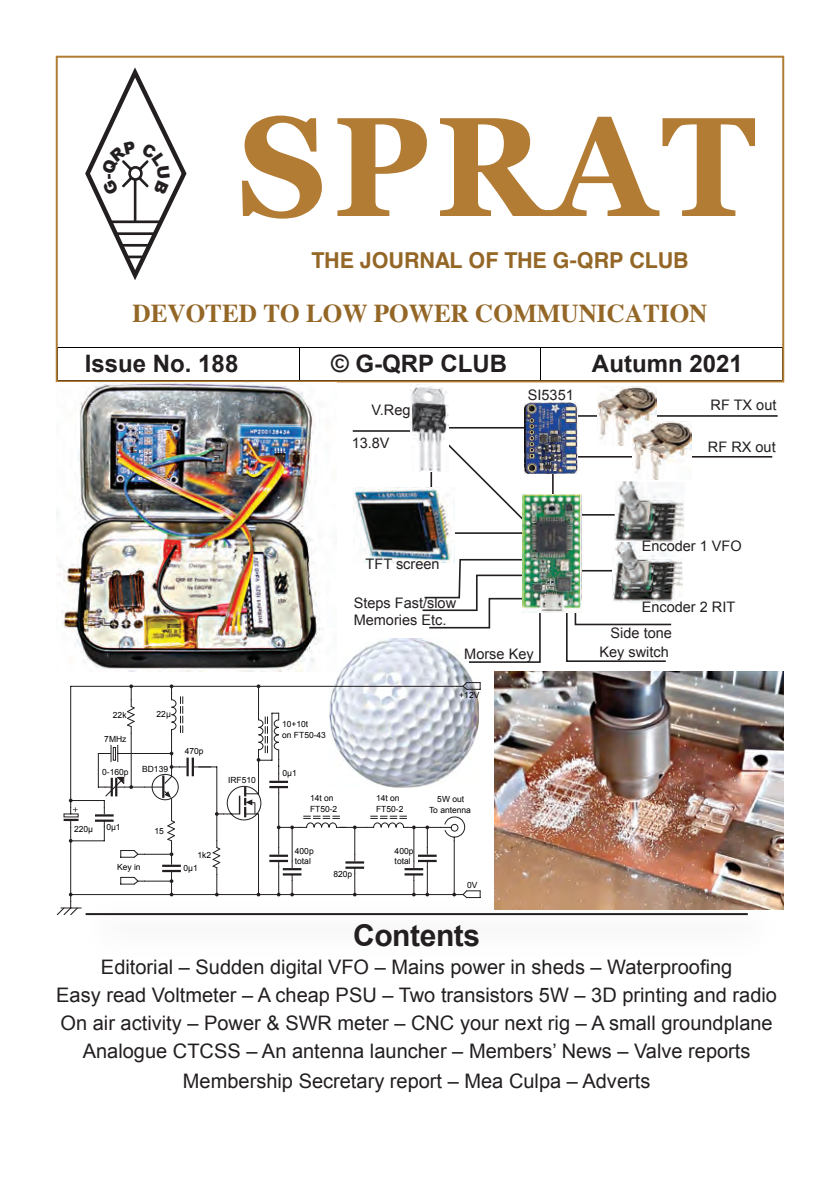
<style>
.page{position:relative;width:840px;height:1191px;background:#fff}
.page>*{position:absolute;margin:0;border:0;box-sizing:border-box;transform-origin:0 0}
.t1{font:700 30px "Arial";letter-spacing:-.015em;color:#231f20}
.t2{font:700 25.8px "Times";color:#946727}
.t3{font:700 24px "Arial";color:#231f20}
.t4{font:700 22px "Helvetica";letter-spacing:-.005em;color:#946727}
.t5{font:20px "Arial";color:#231f20}
.t6{font:14.6px/17.4px "Arial";color:#231f20}
.t7{font:8.4px/10.2px "Arial";color:#000}
</style>
<div class="page">
<img style="left:336px;top:639px;width:137px;height:43px">
<svg style="left:242px;top:116px;width:512px;height:103px"></svg>
<hr style="left:58px;top:346px;width:240px;height:1px;background:#000">
<hr style="left:299px;top:346px;width:241px;height:1px;background:#000">
<hr style="left:541px;top:346px;width:240px;height:1px;background:#000">
<hr style="left:298px;top:347px;width:1px;height:33px;background:#000">
<hr style="left:540px;top:347px;width:1px;height:33px;background:#000">
<div style="left:56px;top:56px;width:727px;height:326px;border:2px solid #b37c34"></div>
<hr style="left:86px;top:913px;width:661px;height:2px;background:#231f20">
<hr style="left:570px;top:514px;width:82px;height:1px;background:#231f20">
<img style="left:614px;top:481px;width:70px;height:61px">
<hr style="left:551px;top:453px;width:2px;height:59px;background:#231f20">
<hr style="left:411px;top:532px;width:128px;height:2px;background:#231f20">
<hr style="left:352px;top:430px;width:82px;height:2px;background:#231f20">
<hr style="left:430px;top:439px;width:2px;height:103px;background:#231f20">
<hr style="left:442px;top:427px;width:95px;height:1px;background:#231f20">
<svg style="left:449px;top:444px;width:78px;height:76px"></svg>
<hr style="left:573px;top:570px;width:92px;height:1px;background:#231f20">
<svg style="left:566px;top:588px;width:106px;height:74px"></svg>
<hr style="left:554px;top:415px;width:223px;height:2px;background:#231f20">
<hr style="left:551px;top:456px;width:220px;height:1px;background:#231f20">
<svg style="left:420px;top:558px;width:122px;height:105px"></svg>
<img style="left:353px;top:487px;width:101px;height:76px">
<img style="left:612px;top:542px;width:70px;height:60px">
<img style="left:524px;top:402px;width:53px;height:71px">
<img style="left:411px;top:384px;width:37px;height:88px">
<img style="left:522px;top:494px;width:59px;height:118px">
<img style="left:597px;top:386px;width:58px;height:59px">
<img style="left:631px;top:421px;width:59px;height:58px">
<img style="left:494px;top:672px;width:288px;height:237px">
<img style="left:57px;top:382px;width:267px;height:290px">
<hr style="left:70px;top:840px;width:1px;height:55px;background:#231f20">
<hr style="left:70px;top:840px;width:35px;height:1px;background:#231f20">
<hr style="left:70px;top:894px;width:102px;height:1px;background:#231f20">
<svg style="left:57px;top:892px;width:24px;height:23px"></svg>
<hr style="left:70px;top:686px;width:61px;height:1px;background:#231f20">
<hr style="left:70px;top:686px;width:1px;height:115px;background:#231f20">
<hr style="left:70px;top:800px;width:35px;height:1px;background:#231f20">
<svg style="left:95px;top:682px;width:385px;height:216px"></svg>
<svg style="left:64px;top:798px;width:14px;height:44px"></svg>
<svg style="left:85px;top:67px;width:102px;height:213px"></svg>
<p class="t4" style="left:311px;top:243px;width:378px">THE JOURNAL OF THE G-QRP CLUB</p>
<p class="t2" style="left:132px;top:288px;width:576px">DEVOTED TO LOW POWER COMMUNICATION</p>
<p class="t3" style="left:85px;top:348px;width:155px">Issue No. 188</p>
<p class="t3" style="left:331px;top:348px;width:177px">© G-QRP CLUB</p>
<p class="t3" style="left:591px;top:348px;width:152px">Autumn 2021</p>
<p class="t6" style="left:371px;top:401px;width:40px">V.Reg</p>
<p class="t6" style="left:351px;top:434px;width:39px">13.8V</p>
<p class="t6" style="left:527px;top:386px;width:47px">SI5351</p>
<p class="t6" style="left:710px;top:397px;width:67px">RF TX out</p>
<p class="t6" style="left:707px;top:438px;width:69px">RF RX out</p>
<p class="t7" style="left:113px;top:710px;width:15px">22k</p>
<p class="t7" style="left:156px;top:709px;width:16px">22µ</p>
<p class="t7" style="left:104px;top:734px;width:24px">7MHz</p>
<p class="t7" style="left:102px;top:767px;width:28px">0-160p</p>
<p class="t7" style="left:142px;top:764px;width:27px">BD139</p>
<p class="t7" style="left:185px;top:746px;width:20px">470p</p>
<p class="t7" style="left:74px;top:824px;width:21px">220µ</p>
<p class="t7" style="left:106px;top:822px;width:16px">0µ1</p>
<p class="t7" style="left:154px;top:825px;width:11px">15</p>
<p class="t7" style="left:197px;top:849px;width:15px">1k2</p>
<p class="t7" style="left:117px;top:862px;width:25px">Key in</p>
<p class="t7" style="left:183px;top:863px;width:16px">0µ1</p>
<p class="t7" style="left:228px;top:775px;width:29px">IRF510</p>
<p class="t6" style="left:365px;top:555px;width:75px">TFT screen</p>
<p class="t6" style="left:353px;top:594px;width:104px">Steps Fast/slow<br>Memories Etc.</p>
<p class="t6" style="left:464px;top:645px;width:71px">Morse Key</p>
<p class="t7" style="left:282px;top:719px;width:45px">10+10t<br>on FT50-43</p>
<p class="t7" style="left:282px;top:768px;width:16px">0µ1</p>
<p class="t7" style="left:310px;top:793px;width:29px">14t on<br>FT50-2</p>
<p class="t7" style="left:376px;top:793px;width:29px">14t on<br>FT50-2</p>
<p class="t7" style="left:295px;top:846px;width:20px">400p total</p>
<p class="t7" style="left:394px;top:846px;width:20px">400p total</p>
<p class="t7" style="left:333px;top:868px;width:20px">820p</p>
<p class="t7" style="left:459px;top:690px;width:22px">+12V</p>
<p class="t7" style="left:437px;top:794px;width:28px">5W out</p>
<p class="t7" style="left:429px;top:804px;width:43px">To antenna</p>
<p class="t7" style="left:467px;top:879px;width:12px">0V</p>
<p class="t6" style="left:641px;top:538px;width:101px">Encoder 1 VFO</p>
<p class="t6" style="left:641px;top:598px;width:95px">Encoder 2 RIT</p>
<p class="t6" style="left:599px;top:624px;width:74px;line-height:18.6px;text-align:right">Side tone<br>Key switch</p>
<p class="t1" style="left:353px;top:915px;width:128px">Contents</p>
<p class="t5" style="left:101px;top:953px;width:632px">Editorial – Sudden digital VFO – Mains power in sheds – Waterproofing</p>
<p class="t5" style="left:56px;top:981px;width:721px">Easy read Voltmeter – A cheap PSU – Two transistors 5W – 3D printing and radio</p>
<p class="t5" style="left:61px;top:1009px;width:713px">On air activity – Power &amp; SWR meter – CNC your next rig – A small groundplane</p>
<p class="t5" style="left:83px;top:1037px;width:669px">Analogue CTCSS – An antenna launcher – Members’ News – Valve reports</p>
<p class="t5" style="left:183px;top:1067px;width:468px">Membership Secretary report – Mea Culpa – Adverts</p>
</div>
